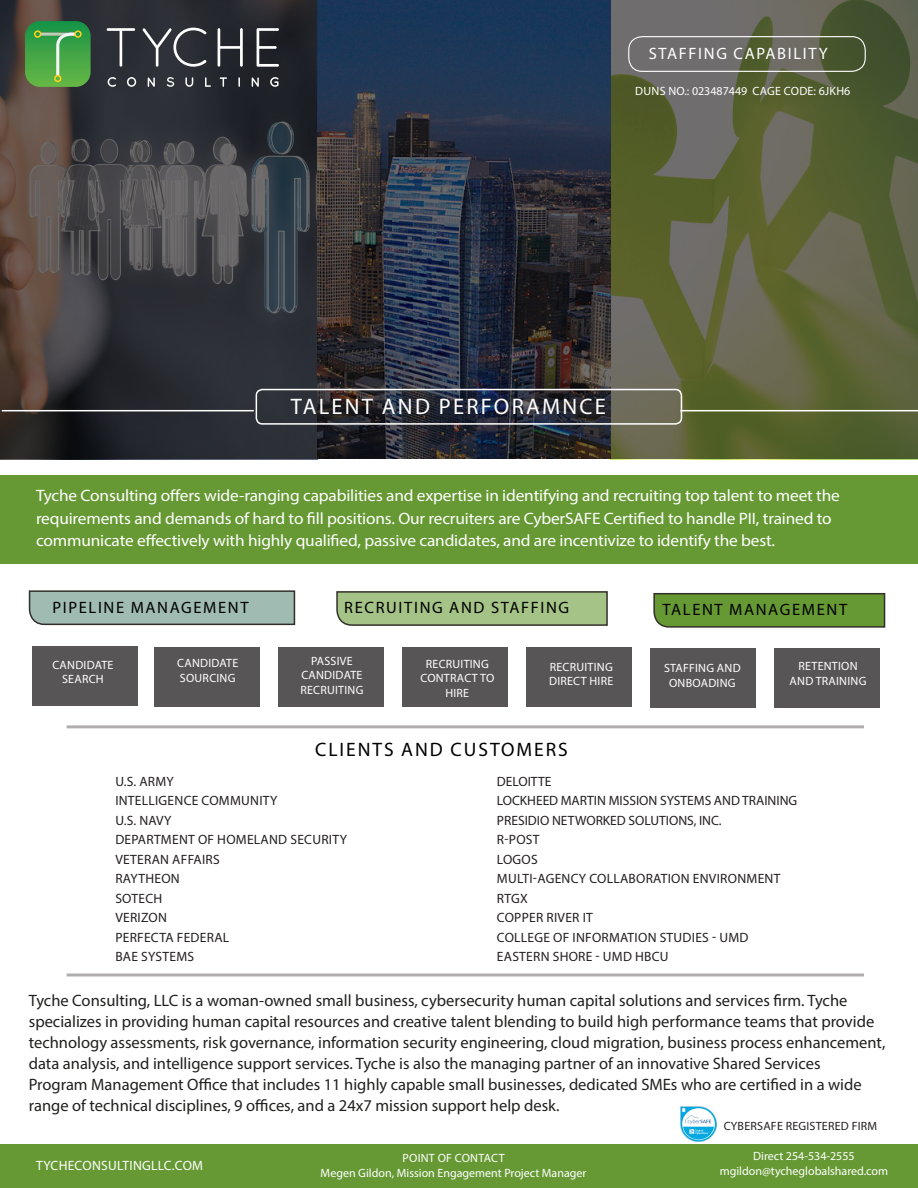
<style>
.page{position:relative;width:918px;height:1188px;background:#fff}
.page>*{position:absolute;margin:0;border:0;box-sizing:border-box;transform-origin:0 0}
.t1{font:22.5px "Myriad Pro";letter-spacing:.1em;color:#fff}
.big_titles{font:19.5px "Myriad Pro";letter-spacing:.1em;color:#000}
.paragraph{font:16.5px/21px "Myriad Pro";color:#20201f}
.paragraph-2{font:16.5px/22.5px "Myriad Pro";letter-spacing:-.01em;color:#fff;scale:1.05 1}
.big_titles-2{font:16.5px "Myriad Pro";letter-spacing:.1em;color:#000}
.paragraph-3{font:16.5px "Myriad Pro";letter-spacing:.1em;color:#fff}
.services{font:13.5px "Myriad Pro";letter-spacing:.02em;color:#231f20}
.services-2{font:13.5px "Myriad Pro";color:#231f20}
.services-3{font:13.5px "Myriad Pro";letter-spacing:.02em;color:#fff}
.services-4{font:12px/14.4px "Myriad Pro";letter-spacing:.02em;color:#fff;text-align:center}
.services-5{font:12px "Myriad Pro";color:#fff}
.text{font:12px "Myriad Pro";letter-spacing:.02em;color:#231f20}
</style>
<div class="page">
<div style="left:0;top:1145px;width:918px;height:43px;background:#693"></div>
<svg style="left:0;top:0;width:918px;height:459px;background:#41443f"></svg>
<div style="left:154px;top:647px;width:106px;height:60px;background:#585556"></div>
<div style="left:278px;top:647px;width:106px;height:60px;background:#585556"></div>
<div style="left:774px;top:648px;width:106px;height:60px;background:#585556"></div>
<div style="left:650px;top:648px;width:106px;height:60px;background:#585556"></div>
<div style="left:526px;top:647px;width:106px;height:60px;background:#585556"></div>
<div style="left:402px;top:647px;width:106px;height:60px;background:#585556"></div>
<hr style="left:67px;top:974px;width:797px;height:2px;background:#322f2a">
<div style="left:0;top:475px;width:918px;height:88px;background:#693"></div>
<div style="left:32px;top:646px;width:106px;height:60px;background:#585556"></div>
<div style="left:628px;top:36px;width:238px;height:36px;border:1px solid #fff;border-radius:14px"></div>
<svg style="left:107px;top:28px;width:28px;height:39px"></svg>
<svg style="left:143px;top:28px;width:64px;height:39px;background:#4e5055"></svg>
<svg style="left:218px;top:28px;width:25px;height:39px"></svg>
<svg style="left:257px;top:28px;width:22px;height:39px"></svg>
<svg style="left:25px;top:21px;width:66px;height:66px;background:#4ca44d"></svg>
<svg style="left:108px;top:77px;width:8px;height:10px"></svg>
<svg style="left:127px;top:77px;width:9px;height:10px"></svg>
<svg style="left:148px;top:77px;width:7px;height:10px"></svg>
<svg style="left:167px;top:77px;width:7px;height:10px"></svg>
<svg style="left:185px;top:77px;width:8px;height:10px"></svg>
<svg style="left:205px;top:77px;width:6px;height:10px"></svg>
<svg style="left:220px;top:77px;width:7px;height:10px"></svg>
<svg style="left:238px;top:77px;width:2px;height:10px"></svg>
<svg style="left:252px;top:77px;width:7px;height:10px"></svg>
<svg style="left:270px;top:77px;width:9px;height:10px"></svg>
<div style="left:256px;top:389px;width:426px;height:36px;border:2px solid #fff;border-radius:6px"></div>
<hr style="left:2px;top:410px;width:252px;height:1px;background:#fff">
<hr style="left:680px;top:410px;width:238px;height:1px;background:#fff">
<svg style="left:336px;top:591px;width:272px;height:35px;background:#9bb580"></svg>
<svg style="left:28px;top:590px;width:268px;height:36px;background:#9ab1a8"></svg>
<svg style="left:653px;top:592px;width:233px;height:36px;background:#68933b"></svg>
<hr style="left:67px;top:725px;width:797px;height:3px;background:#322f2a">
<img style="left:680px;top:1106px;width:36px;height:36px">
<p class="paragraph-3" style="left:649px;top:44px;width:181px">STAFFING CAPABILITY</p>
<p class="services-4" style="left:635px;top:84px;width:217px">DUNS NO.: 023487449 CAGE CODE: 6JKH6</p>
<p class="t1" style="left:291px;top:392px;width:316px">TALENT AND PERFORAMNCE</p>
<p class="paragraph-2" style="left:36px;top:484px;width:767px">Tyche Consulting offers wide-ranging capabilities and expertise in identifying and recruiting top talent to meet the requirements and demands of hard to fill positions. Our recruiters are CyberSAFE Certified to handle PII, trained to communicate effectively with highly qualified, passive candidates, and are incentivize to identify the best.</p>
<p class="big_titles-2" style="left:52px;top:597px;width:198px">PIPELINE MANAGEMENT</p>
<p class="big_titles-2" style="left:344px;top:598px;width:227px">RECRUITING AND STAFFING</p>
<p class="big_titles-2" style="left:663px;top:600px;width:186px">TALENT MANAGEMENT</p>
<p class="services-4" style="left:52px;top:657px;width:63px">CANDIDATE<br>SEARCH</p>
<p class="services-4" style="left:300px;top:654px;width:65px">PASSIVE<br>CANDIDATE<br>RECRUITING</p>
<p class="services-4" style="left:420px;top:657px;width:75px">RECRUITING<br>CONTRACT TO<br>HIRE</p>
<p class="services-4" style="left:549px;top:659px;width:66px;text-align:left">RECRUITING<br>DIRECT HIRE</p>
<p class="services-4" style="left:664px;top:661px;width:78px">STAFFING AND<br>ONBOADING</p>
<p class="services-4" style="left:790px;top:659px;width:78px">RETENTION<br>AND TRAINING</p>
<p class="services-4" style="left:177px;top:656px;width:63px;text-align:left">CANDIDATE<br>SOURCING</p>
<p class="big_titles" style="left:315px;top:737px;width:254px">CLIENTS AND CUSTOMERS</p>
<p class="services" style="left:115px;top:773px;width:60px">U.S. ARMY</p>
<p class="services" style="left:115px;top:793px;width:164px">INTELLIGENCE COMMUNITY</p>
<p class="services" style="left:115px;top:812px;width:58px">U.S. NAVY</p>
<p class="services" style="left:115px;top:832px;width:233px">DEPARTMENT OF HOMELAND SECURITY</p>
<p class="services" style="left:115px;top:851px;width:106px">VETERAN AFFAIRS</p>
<p class="services" style="left:115px;top:871px;width:66px">RAYTHEON</p>
<p class="services" style="left:115px;top:890px;width:48px">SOTECH</p>
<p class="services" style="left:115px;top:910px;width:53px">VERIZON</p>
<p class="services" style="left:115px;top:929px;width:115px">PERFECTA FEDERAL</p>
<p class="services" style="left:115px;top:949px;width:80px">BAE SYSTEMS</p>
<p class="services-2" style="left:497px;top:773px;width:56px">DELOITTE</p>
<p class="services-2" style="left:497px;top:793px;width:302px">LOCKHEED MARTIN MISSION SYSTEMS AND TRAINING</p>
<p class="services-2" style="left:497px;top:812px;width:226px">PRESIDIO NETWORKED SOLUTIONS, INC.</p>
<p class="services" style="left:497px;top:832px;width:44px">R-POST</p>
<p class="services" style="left:497px;top:851px;width:42px">LOGOS</p>
<p class="services" style="left:497px;top:871px;width:285px">MULTI-AGENCY COLLABORATION ENVIRONMENT</p>
<p class="services" style="left:497px;top:890px;width:32px">RTGX</p>
<p class="services" style="left:497px;top:910px;width:97px">COPPER RIVER IT</p>
<p class="services" style="left:497px;top:929px;width:253px">COLLEGE OF INFORMATION STUDIES - UMD</p>
<p class="services" style="left:497px;top:949px;width:173px">EASTERN SHORE - UMD HBCU</p>
<p class="paragraph" style="left:29px;top:990px;width:858px">Tyche Consulting, LLC is a woman-owned small business, cybersecurity human capital solutions and services firm. Tyche specializes in providing human capital resources and creative talent blending to build high performance teams that provide technology assessments, risk governance, information security engineering, cloud migration, business process enhancement, data analysis, and intelligence support services. Tyche is also the managing partner of an innovative Shared Services<br>Program Management Office that includes 11 highly capable small businesses, dedicated SMEs who are certified in a wide range of technical disciplines, 9 offices, and a 24x7 mission support help desk.</p>
<p class="services-3" style="left:36px;top:1157px;width:168px">TYCHECONSULTINGLLC.COM</p>
<p class="services-4" style="left:403px;top:1151px;width:104px">POINT OF CONTACT</p>
<p class="services-5" style="left:321px;top:1165px;width:267px">Megen Gildon, Mission Engagement Project Manager</p>
<p class="text" style="left:724px;top:1119px;width:155px">CYBERSAFE REGISTERED FIRM</p>
<p class="services-5" style="left:753px;top:1149px;width:103px">Direct 254-534-2555</p>
<p class="services-5" style="left:720px;top:1163px;width:170px">mgildon@tycheglobalshared.com</p>
</div>
